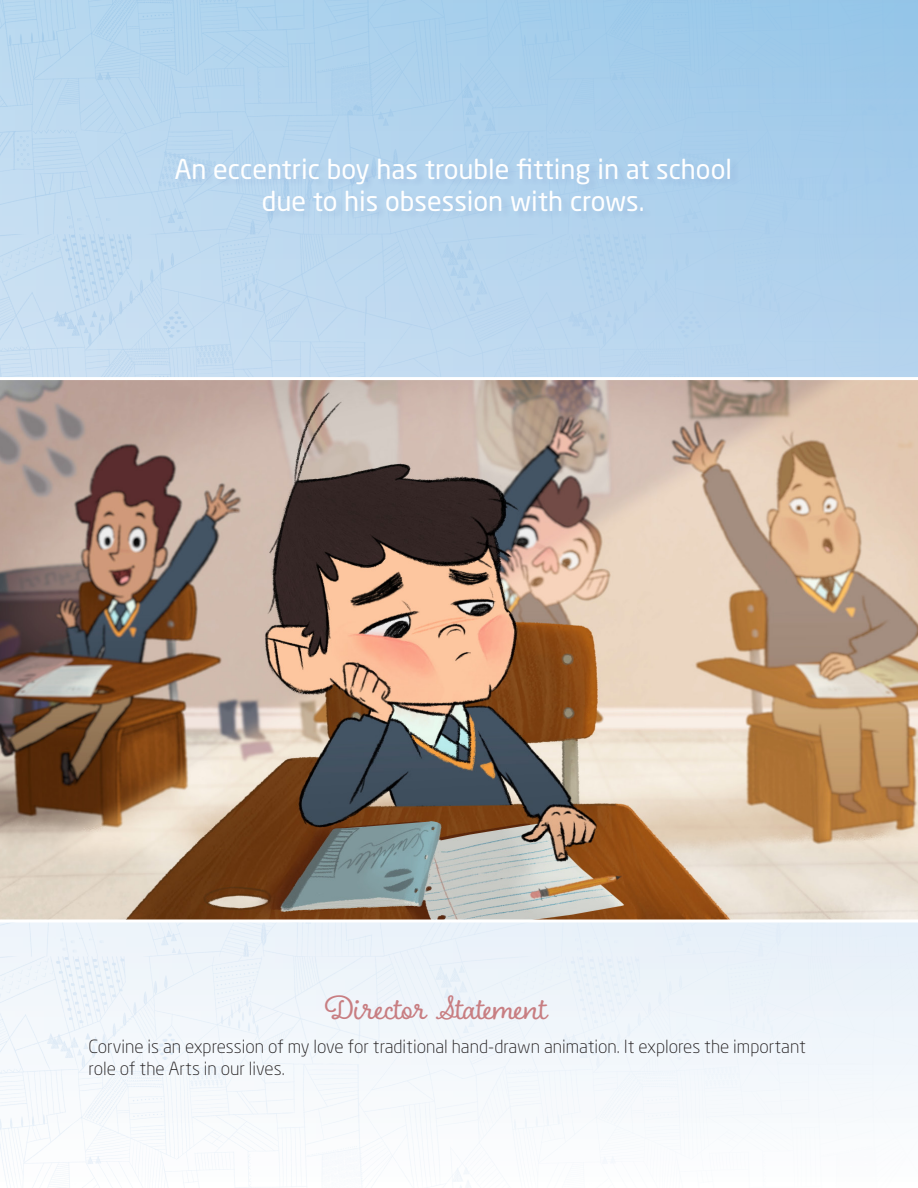
<style>
.page{position:relative;width:918px;height:1188px;background:#fff}
.page>*{position:absolute;margin:0;border:0;box-sizing:border-box;transform-origin:0 0}
.t1{font:36px "Boucherie Cursive";color:#c87e82}
.t2{font:27px "Neo Sans W1 G";color:#fff}
.t3{font:300 18px/21.6px "Neo Sans W1 G";color:#231f20}
</style>
<div class="page">
<img style="left:0;top:0;width:918px;height:1188px">
<img style="left:0;top:377px;width:918px;height:545px">
<div style="left:175px;top:158px;width:565px;height:63px;background:#253f8e;opacity:.11"></div>
<p class="t2" style="left:174px;top:152px;width:559px">An eccentric boy has trouble fitting in at school</p>
<p class="t2" style="left:262px;top:185px;width:384px">due to his obsession with crows.</p>
<p class="t1" style="left:325px;top:986px;width:224px">Director Statement</p>
<p class="t3" style="left:89px;top:1036px;width:719px">Corvine is an expression of my love for traditional hand-drawn animation. It explores the important role of the Arts in our lives.</p>
</div>
